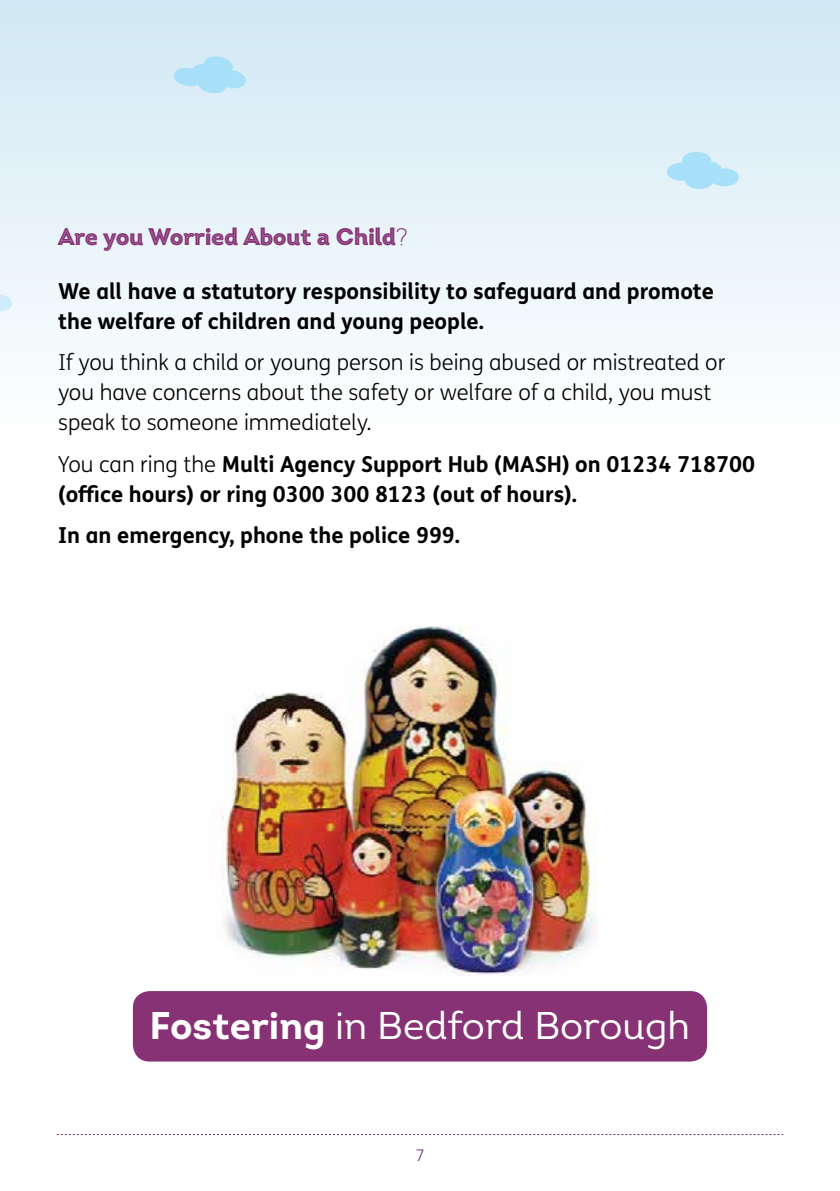
<style>
.page{position:relative;width:840px;height:1191px;background:#fff}
.page>*{position:absolute;margin:0;border:0;box-sizing:border-box;transform-origin:0 0}
.t1{font:38.6px "Intro";color:#fff}
.t2{font:24px "Intro Black Inline";letter-spacing:-.02em;color:#863275}
.t3{font:700 22px/30px "FS Me Pro";color:#000}
.t4{font:300 22px/30px "FS Me Pro";color:#000}
.t5{font:300 16px "FS Me Pro";color:#6d276a}
.s1{font-weight:300}
.s2{font-weight:700}
</style>
<div class="page">
<svg style="left:57px;top:1134px;width:725px;height:1px"></svg>
<div style="left:0;top:0;width:839px;height:437px;background:linear-gradient(to bottom,#d1e8f4,#fefeff)"></div>
<div style="left:133px;top:991px;width:573px;height:70px;background:#863275;border-radius:17px"></div>
<svg style="left:173px;top:55px;width:73px;height:39px;background:#bce4f7"></svg>
<svg style="left:666px;top:152px;width:72px;height:37px;background:#bee6f8"></svg>
<svg style="left:0;top:281px;width:13px;height:37px"></svg>
<img style="left:221px;top:626px;width:376px;height:349px">
<p class="t2" style="left:58px;top:221px;width:351px">Are you Worried About a Child?</p>
<p class="t3" style="left:58px;top:275px;width:657px">We all have a statutory responsibility to safeguard and promote the welfare of children and young people.</p>
<p class="t4" style="left:58px;top:347px;width:668px">If you think a child or young person is being abused or mistreated or you have concerns about the safety or welfare of a child, you must speak to someone immediately.</p>
<p class="t3" style="left:58px;top:448px;width:698px"><span class="s1">You can ring the</span> Multi Agency Support Hub (MASH) on 01234 718700 (office hours) or ring 0300 300 8123 (out of hours).</p>
<p class="t3" style="left:58px;top:519px;width:403px">In an emergency, phone the police 999.</p>
<h1 class="t1" style="left:149px;top:1002px;width:541px"><span class="s2">Fostering</span> in Bedford Borough</h1>
<p class="t5" style="left:415px;top:1144px;width:11px">7</p>
</div>
